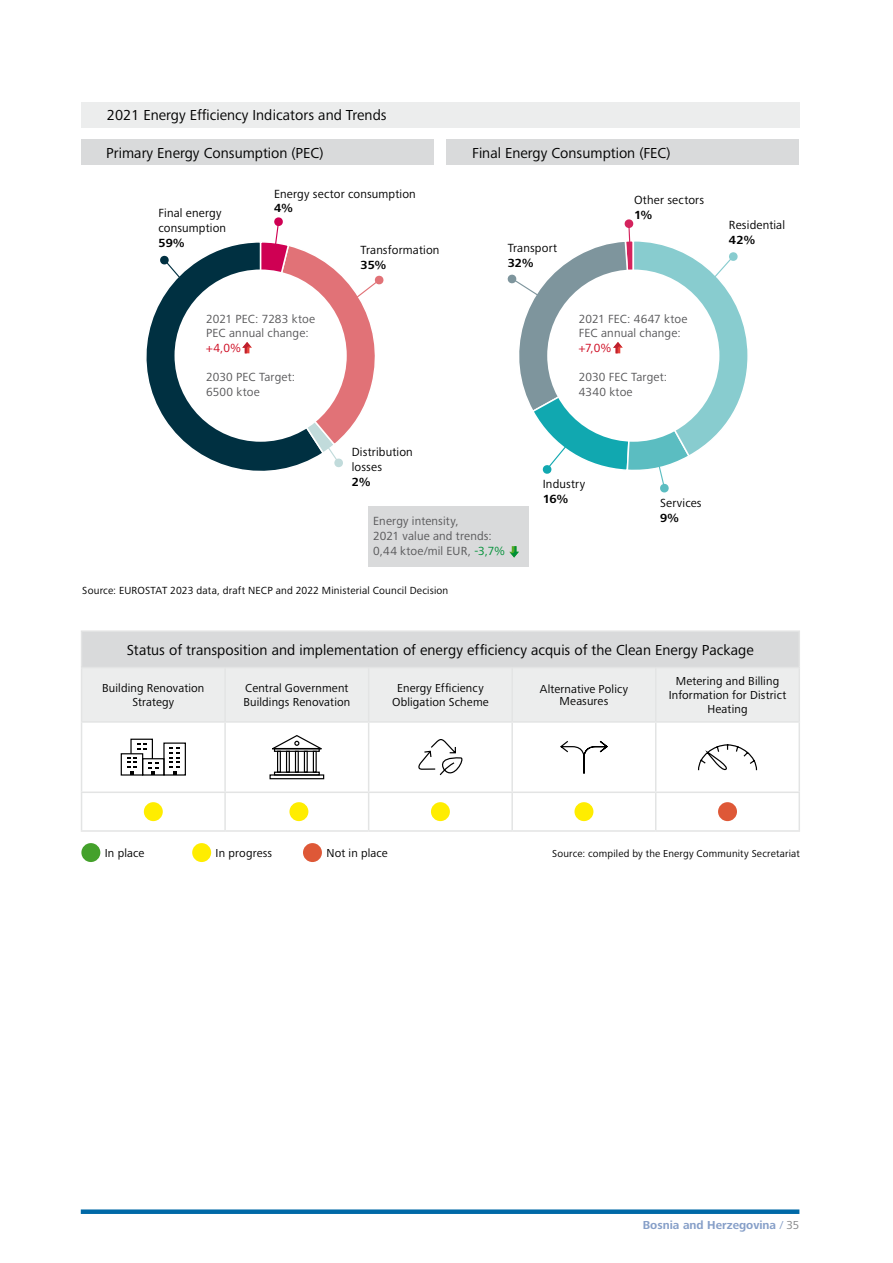
<style>
.page{position:relative;width:893px;height:1263px;background:#fff}
.page>*{position:absolute;margin:0;border:0;box-sizing:border-box;transform-origin:0 0}
.t1{font:15px "Frutiger Next Pro";color:#000}
.t2{font:12.3px/14.7px "Frutiger Next Pro";letter-spacing:.01em;color:#58585a}
.t3{font:12.3px/14.7px "Frutiger Next Pro";letter-spacing:.01em;color:#000}
.t4{font:700 12.3px "Frutiger Next Pro";letter-spacing:-.005em;color:#000}
.t5{font:12.3px "Frutiger Next Pro";color:#cd071e}
.t6{font:12px/14.4px "Frutiger Next Pro";letter-spacing:.01em;color:#000;text-align:center}
.t7{font:700 12px "Frutiger Next Pro";color:#869fc8}
.t8{font:10.65px "Frutiger Next Pro";letter-spacing:.01em;color:#000}
.t9{font:10.5px "Frutiger Next Pro";letter-spacing:.015em;color:#000}
.s1{color:#009037}
.s2{font-weight:400}
.s3{font-weight:400;color:#87888a}
</style>
<div class="page">
<div style="left:81px;top:1209px;width:718px;height:5px;background:#0069a7"></div>
<div style="left:82px;top:631px;width:717px;height:36px;background:#d9dadb"></div>
<div style="left:82px;top:668px;width:716px;height:53px;background:#eceded"></div>
<hr style="left:81px;top:630px;width:144px;height:2px;background:#e3e4e4">
<hr style="left:81px;top:632px;width:1px;height:35px;background:#e3e4e4">
<hr style="left:225px;top:630px;width:144px;height:2px;background:#e3e4e4">
<hr style="left:369px;top:630px;width:143px;height:2px;background:#e3e4e4">
<hr style="left:512px;top:630px;width:144px;height:2px;background:#e3e4e4">
<hr style="left:656px;top:630px;width:144px;height:2px;background:#e3e4e4">
<hr style="left:798px;top:632px;width:2px;height:35px;background:#e3e4e4">
<hr style="left:81px;top:667px;width:144px;height:1px;background:#e3e4e4">
<hr style="left:81px;top:668px;width:1px;height:53px;background:#e3e4e4">
<hr style="left:225px;top:667px;width:144px;height:1px;background:#e3e4e4">
<hr style="left:224px;top:668px;width:2px;height:53px;background:#e3e4e4">
<hr style="left:369px;top:667px;width:143px;height:1px;background:#e3e4e4">
<hr style="left:368px;top:668px;width:1px;height:53px;background:#e3e4e4">
<hr style="left:512px;top:667px;width:144px;height:1px;background:#e3e4e4">
<hr style="left:511px;top:668px;width:2px;height:53px;background:#e3e4e4">
<hr style="left:656px;top:667px;width:144px;height:1px;background:#e3e4e4">
<hr style="left:655px;top:668px;width:1px;height:53px;background:#e3e4e4">
<hr style="left:798px;top:668px;width:2px;height:53px;background:#e3e4e4">
<hr style="left:81px;top:721px;width:144px;height:2px;background:#e3e4e4">
<hr style="left:81px;top:723px;width:1px;height:68px;background:#e3e4e4">
<hr style="left:225px;top:721px;width:144px;height:2px;background:#e3e4e4">
<hr style="left:224px;top:723px;width:2px;height:68px;background:#e3e4e4">
<hr style="left:369px;top:721px;width:143px;height:2px;background:#e3e4e4">
<hr style="left:368px;top:723px;width:1px;height:68px;background:#e3e4e4">
<hr style="left:512px;top:721px;width:144px;height:2px;background:#e3e4e4">
<hr style="left:511px;top:723px;width:2px;height:68px;background:#e3e4e4">
<hr style="left:656px;top:721px;width:144px;height:2px;background:#e3e4e4">
<hr style="left:655px;top:723px;width:1px;height:68px;background:#e3e4e4">
<hr style="left:798px;top:723px;width:2px;height:68px;background:#e3e4e4">
<hr style="left:81px;top:791px;width:144px;height:2px;background:#e3e4e4">
<hr style="left:81px;top:793px;width:1px;height:37px;background:#e3e4e4">
<hr style="left:225px;top:791px;width:144px;height:2px;background:#e3e4e4">
<hr style="left:224px;top:793px;width:2px;height:37px;background:#e3e4e4">
<hr style="left:369px;top:791px;width:143px;height:2px;background:#e3e4e4">
<hr style="left:368px;top:793px;width:1px;height:37px;background:#e3e4e4">
<hr style="left:512px;top:791px;width:144px;height:2px;background:#e3e4e4">
<hr style="left:511px;top:793px;width:2px;height:37px;background:#e3e4e4">
<hr style="left:656px;top:791px;width:144px;height:2px;background:#e3e4e4">
<hr style="left:655px;top:793px;width:1px;height:37px;background:#e3e4e4">
<hr style="left:798px;top:793px;width:2px;height:37px;background:#e3e4e4">
<hr style="left:81px;top:830px;width:144px;height:2px;background:#e3e4e4">
<hr style="left:225px;top:830px;width:144px;height:2px;background:#e3e4e4">
<hr style="left:369px;top:830px;width:143px;height:2px;background:#e3e4e4">
<hr style="left:512px;top:830px;width:144px;height:2px;background:#e3e4e4">
<hr style="left:656px;top:830px;width:144px;height:2px;background:#e3e4e4">
<div style="left:121px;top:753px;width:22px;height:23px;border:1px solid #000"></div>
<div style="left:142px;top:758px;width:23px;height:18px;border:1px solid #000"></div>
<div style="left:163px;top:742px;width:23px;height:34px;border:1px solid #000"></div>
<svg style="left:170px;top:747px;width:10px;height:28px"></svg>
<svg style="left:127px;top:738px;width:31px;height:37px"></svg>
<div style="left:274px;top:772px;width:46px;height:3px;border:1px solid #000"></div>
<svg style="left:272px;top:735px;width:50px;height:15px"></svg>
<div style="left:274px;top:748px;width:46px;height:4px;border:1px solid #000"></div>
<div style="left:269px;top:774px;width:55px;height:5px;border:1px solid #000"></div>
<div style="left:277px;top:751px;width:4px;height:22px;border:1px solid #000"></div>
<div style="left:286px;top:751px;width:4px;height:22px;border:1px solid #000"></div>
<div style="left:295px;top:751px;width:4px;height:22px;border:1px solid #000"></div>
<div style="left:304px;top:751px;width:4px;height:22px;border:1px solid #000"></div>
<div style="left:313px;top:751px;width:4px;height:22px;border:1px solid #000"></div>
<svg style="left:418px;top:739px;width:45px;height:37px"></svg>
<svg style="left:560px;top:740px;width:48px;height:34px"></svg>
<svg style="left:698px;top:744px;width:60px;height:27px"></svg>
<div style="left:144px;top:802px;width:19px;height:19px;background:#ffed00;border-radius:50%"></div>
<div style="left:289px;top:802px;width:19px;height:19px;background:#ffed00;border-radius:50%"></div>
<div style="left:431px;top:802px;width:19px;height:19px;background:#ffed00;border-radius:50%"></div>
<div style="left:574px;top:802px;width:19px;height:19px;background:#ffed00;border-radius:50%"></div>
<div style="left:718px;top:802px;width:19px;height:19px;background:#de5837;border-radius:50%"></div>
<div style="left:81px;top:843px;width:19px;height:19px;background:#44a12b;border-radius:50%"></div>
<div style="left:192px;top:843px;width:19px;height:19px;background:#ffed00;border-radius:50%"></div>
<div style="left:303px;top:843px;width:19px;height:19px;background:#de5837;border-radius:50%"></div>
<svg style="left:146px;top:242px;width:140px;height:229px"></svg>
<div style="left:175px;top:269px;width:172px;height:173px;background:#fff;border-radius:50%"></div>
<div style="left:368px;top:506px;width:160px;height:61px;background:#d9dadb"></div>
<svg style="left:160px;top:255px;width:35px;height:40px"></svg>
<svg style="left:258px;top:217px;width:126px;height:251px"></svg>
<svg style="left:509px;top:546px;width:10px;height:11px"></svg>
<svg style="left:242px;top:342px;width:10px;height:11px"></svg>
<svg style="left:507px;top:219px;width:241px;height:274px"></svg>
<div style="left:81px;top:140px;width:353px;height:25px;background:#d9dadb"></div>
<div style="left:446px;top:140px;width:353px;height:25px;background:#d9dadb"></div>
<div style="left:81px;top:102px;width:719px;height:26px;background:#eceded"></div>
<p class="t1" style="left:107px;top:107px;width:281px">2021 Energy Efficiency Indicators and Trends</p>
<p class="t1" style="left:106px;top:144px;width:219px">Primary Energy Consumption (PEC)</p>
<p class="t1" style="left:472px;top:144px;width:200px">Final Energy Consumption (FEC)</p>
<p class="t3" style="left:274px;top:186px;width:143px">Energy sector consumption</p>
<p class="t4" style="left:274px;top:201px;width:20px">4%</p>
<p class="t3" style="left:634px;top:193px;width:72px">Other sectors</p>
<p class="t3" style="left:159px;top:206px;width:64px">Final energy</p>
<p class="t4" style="left:634px;top:208px;width:20px">1%</p>
<p class="t3" style="left:159px;top:221px;width:69px">consumption</p>
<p class="t4" style="left:159px;top:236px;width:28px">59%</p>
<p class="t3" style="left:361px;top:243px;width:80px">Transformation</p>
<p class="t4" style="left:361px;top:258px;width:28px">35%</p>
<p class="t3" style="left:508px;top:241px;width:51px">Transport</p>
<p class="t4" style="left:508px;top:256px;width:28px">32%</p>
<p class="t2" style="left:206px;top:311px;width:110px">2021 PEC: 7283 ktoe<br>PEC annual change:</p>
<p class="t5" style="left:206px;top:341px;width:36px">+4,0%</p>
<p class="t2" style="left:206px;top:370px;width:90px">2030 PEC Target:<br>6500 ktoe</p>
<p class="t3" style="left:352px;top:445px;width:63px">Distribution losses</p>
<p class="t4" style="left:352px;top:475px;width:21px">2%</p>
<p class="t2" style="left:373px;top:514px;width:133px">Energy intensity,<br>2021 value and trends:<br>0,44 ktoe/mil EUR, <span class="s1">-3,7%</span></p>
<p class="t8" style="left:82px;top:584px;width:368px">Source: EUROSTAT 2023 data, draft NECP and 2022 Ministerial Council Decision</p>
<p class="t2" style="left:579px;top:311px;width:110px">2021 FEC: 4647 ktoe<br>FEC annual change:</p>
<p class="t5" style="left:579px;top:341px;width:34px">+7,0%</p>
<p class="t2" style="left:579px;top:370px;width:90px">2030 FEC Target:<br>4340 ktoe</p>
<p class="t3" style="left:543px;top:477px;width:44px">Industry</p>
<p class="t4" style="left:543px;top:492px;width:27px">16%</p>
<p class="t3" style="left:660px;top:496px;width:43px">Services</p>
<p class="t4" style="left:660px;top:511px;width:21px">9%</p>
<p class="t3" style="left:729px;top:218px;width:58px">Residential</p>
<p class="t4" style="left:729px;top:233px;width:28px">42%</p>
<p class="t1" style="left:127px;top:641px;width:628px">Status of transposition and implementation of energy efficiency acquis of the Clean Energy Package</p>
<p class="t6" style="left:102px;top:681px;width:104px">Building Renovation<br>Strategy</p>
<p class="t6" style="left:243px;top:681px;width:108px;text-align:left">Central Government<br>Buildings Renovation</p>
<p class="t6" style="left:392px;top:681px;width:98px">Energy Efficiency<br>Obligation Scheme</p>
<p class="t6" style="left:540px;top:683px;width:90px;line-height:12.1px">Alternative Policy<br>Measures</p>
<p class="t6" style="left:669px;top:673px;width:119px">Metering and Billing<br>Information for District<br>Heating</p>
<p class="t6" style="left:105px;top:846px;width:41px">In place</p>
<p class="t6" style="left:216px;top:846px;width:58px">In progress</p>
<p class="t6" style="left:326px;top:846px;width:63px">Not in place</p>
<p class="t9" style="left:552px;top:847px;width:249px">Source: compiled by the Energy Community Secretariat</p>
<p class="t7" style="left:643px;top:1218px;width:158px">Bosnia and Herzegovina <span class="s2">/</span> <span class="s3">35</span></p>
</div>
